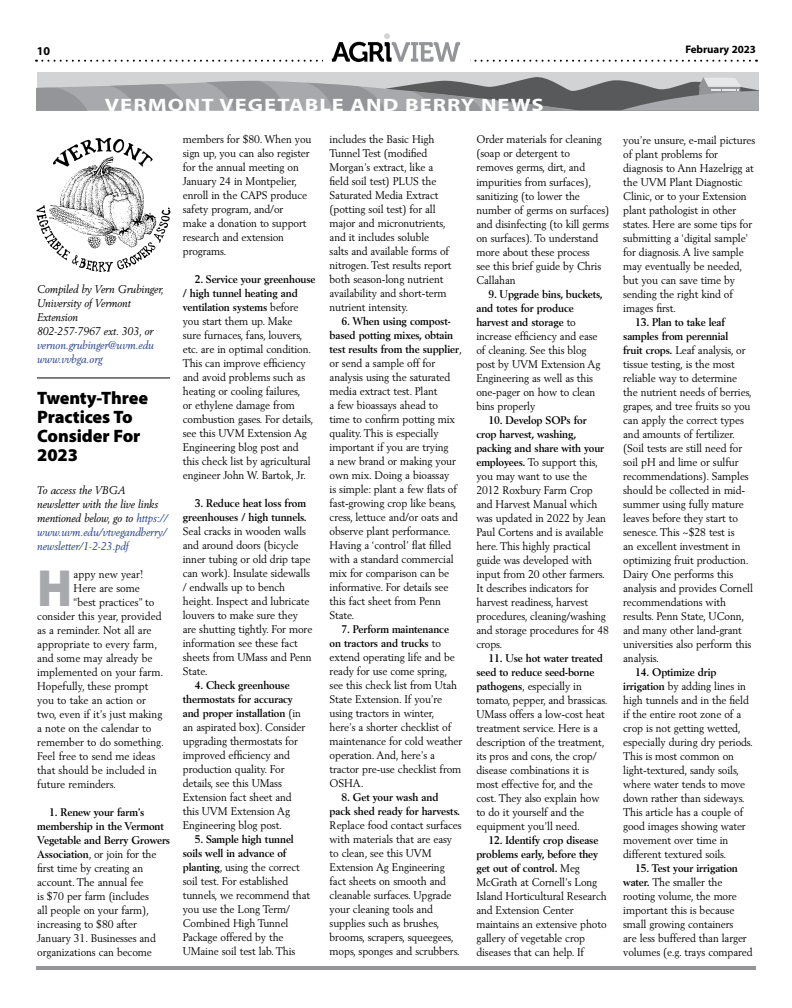
<style>
.page{position:relative;width:792px;height:1008px;background:#fff}
.page>*{position:absolute;margin:0;border:0;box-sizing:border-box;transform-origin:0 0}
.t1{font:900 52.5px "Myriad Pro";color:#a7a9ac;scale:.95 1}
.t2{font:900 18px/19px "Myriad Pro";letter-spacing:-.005em;color:#000}
.t3{font:700 18px "Myriad Pro";letter-spacing:.045em;color:#fff;scale:1.25 1}
.t4{font:700 12px "Myriad Pro";color:#000}
.t5{font:11px/14px "Berling LT Std";letter-spacing:-.01em;color:#000;scale:.95 1}
.t6{font:italic 11px/14px "Berling LT Std";letter-spacing:-.005em;color:#000;scale:.95 1}
.t7{font:700 11px/14px "Berling LT Std";letter-spacing:-.01em;color:#000;text-align:right;scale:.95 1}
.t8{font:italic 11px/14px "Berling LT Std";letter-spacing:-.005em;color:#25408f;scale:.95 1}
.t9{font:700 11px "Myriad Pro";letter-spacing:-.005em;color:#000}
.s1{color:#25408f}
.s2{font-weight:700}
</style>
<div class="page">
<hr style="left:36px;top:966px;width:720px;height:4px;background:#939598">
<svg style="left:36px;top:33px;width:714px;height:29px"></svg>
<div style="left:37px;top:72px;width:721px;height:39px;background:#d1d3d4"></div>
<svg style="left:37px;top:77px;width:721px;height:34px"></svg>
<img style="left:36px;top:137px;width:135px;height:135px">
<hr style="left:37px;top:378px;width:133px;height:1px;background:#000">
<p class="t4" style="left:37px;top:43px;width:15px">10</p>
<p class="t9" style="left:685px;top:42px;width:72px">February 2023</p>
<h2 class="t3" style="left:105px;top:93px;width:353px">VERMONT VEGETABLE AND BERRY NEWS</h2>
<p class="t6" style="left:37px;top:282px;width:135px">Compiled by Vern Grubinger,<br>University of Vermont<br>Extension<br>802-257-7967 ext. 303, or</p>
<p class="t8" style="left:37px;top:338px;width:125px">vernon.grubinger@uvm.edu www.vvbga.org</p>
<h2 class="t2" style="left:37px;top:388px;width:112px">Twenty-Three<br>Practices To<br>Consider For<br>2023</h2>
<p class="t6" style="left:37px;top:483px;width:139px">To access the VBGA newsletter with the live links mentioned below, go to <span class="s1">https:// www.uvm.edu/vtvegandberry/ newsletter/1-2-23.pdf</span></p>
<h1 class="t1" style="left:37px;top:553px;width:39px">H</h1>
<p class="t5" style="left:74px;top:567px;width:75px">appy new year!</p>
<p class="t5" style="left:74px;top:581px;width:71px">Here are some</p>
<p class="t5" style="left:74px;top:595px;width:87px">“best practices” to</p>
<p class="t5" style="left:37px;top:609px;width:132px">consider this year, provided</p>
<p class="t5" style="left:37px;top:623px;width:122px">as a reminder. Not all are</p>
<p class="t5" style="left:37px;top:637px;width:128px">appropriate to every farm,</p>
<p class="t5" style="left:37px;top:651px;width:123px">and some may already be</p>
<p class="t5" style="left:37px;top:665px;width:132px">implemented on your farm.</p>
<p class="t5" style="left:37px;top:679px;width:119px">Hopefully, these prompt</p>
<p class="t5" style="left:37px;top:693px;width:116px">you to take an action or</p>
<p class="t5" style="left:37px;top:707px;width:133px">two, even if it’s just making</p>
<p class="t5" style="left:37px;top:721px;width:122px">a note on the calendar to</p>
<p class="t5" style="left:37px;top:735px;width:133px">remember to do something.</p>
<p class="t5" style="left:37px;top:749px;width:126px">Feel free to send me ideas</p>
<p class="t5" style="left:37px;top:763px;width:128px">that should be included in</p>
<p class="t5" style="left:37px;top:777px;width:83px">future reminders.</p>
<p class="t5" style="left:37px;top:805px;width:142px;text-indent:12px"><span class="s2">1. Renew your farm’s membership in the Vermont<br>Vegetable and Berry Growers<br>Association</span>, or join for the first time by creating an account. The annual fee<br>is $70 per farm (includes<br>all people on your farm), increasing to $80 after<br>January 31. Businesses and organizations can become</p>
<p class="t5" style="left:183px;top:132px;width:137px">members for $80. When you sign up, you can also register for the annual meeting on<br>January 24 in Montpelier, enroll in the CAPS produce safety program, and/or<br>make a donation to support research and extension programs.</p>
<p class="t5" style="left:183px;top:272px;width:141px;text-indent:12px"><span class="s2">2. Service your greenhouse / high tunnel heating and ventilation systems</span> before you start them up. Make<br>sure furnaces, fans, louvers, etc. are in optimal condition.<br>This can improve efficiency and avoid problems such as heating or cooling failures,<br>or ethylene damage from combustion gases. For details, see this UVM Extension Ag<br>Engineering blog post and this check list by agricultural engineer John W. Bartok, Jr.</p>
<p class="t7" style="left:183px;top:496px;width:132px">3. Reduce heat loss from greenhouses / high tunnels.</p>
<p class="t5" style="left:183px;top:524px;width:138px">Seal cracks in wooden walls and around doors (bicycle inner tubing or old drip tape can work). Insulate sidewalls / endwalls up to bench height. Inspect and lubricate louvers to make sure they are shutting tightly. For more information see these fact sheets from UMass and Penn<br>State.</p>
<p class="t5" style="left:183px;top:678px;width:130px;text-indent:12px"><span class="s2">4. Check greenhouse thermostats for accuracy and proper installation</span> (in an aspirated box). Consider upgrading thermostats for improved efficiency and production quality. For details, see this UMass<br>Extension fact sheet and this UVM Extension Ag<br>Engineering blog post.</p>
<p class="t5" style="left:183px;top:832px;width:136px;text-indent:12px"><span class="s2">5. Sample high tunnel soils well in advance of planting</span>, using the correct soil test. For established tunnels, we recommend that you use the Long Term/<br>Combined High Tunnel<br>Package offered by the<br>UMaine soil test lab. This</p>
<p class="t5" style="left:330px;top:132px;width:130px">includes the Basic High<br>Tunnel Test (modified<br>Morgan’s extract, like a field soil test) PLUS the<br>Saturated Media Extract (potting soil test) for all major and micronutrients, and it includes soluble<br>salts and available forms of nitrogen. Test results report both season-long nutrient availability and short-term nutrient intensity.</p>
<p class="t5" style="left:330px;top:314px;width:141px;text-indent:12px"><span class="s2">6. When using compost&shy;based potting mixes, obtain test results from the supplier</span>, or send a sample off for analysis using the saturated media extract test. Plant<br>a few bioassays ahead to<br>time to confirm potting mix quality. This is especially important if you are trying<br>a new brand or making your own mix. Doing a bioassay<br>is simple: plant a few flats of fast-growing crop like beans, cress, lettuce and/or oats and observe plant performance.<br>Having a ‘control’ flat filled with a standard commercial mix for comparison can be informative. For details see this fact sheet from Penn<br>State.</p>
<p class="t5" style="left:330px;top:622px;width:141px;text-indent:12px"><span class="s2">7. Perform maintenance on tractors and trucks</span> to extend operating life and be ready for use come spring, see this check list from Utah<br>State Extension. If you’re using tractors in winter, here’s a shorter checklist of maintenance for cold weather operation. And, here’s a tractor pre-use checklist from<br>OSHA.</p>
<p class="t7" style="left:330px;top:791px;width:139px;text-align:left;text-indent:12px">8. Get your wash and pack shed ready for harvests.</p>
<p class="t5" style="left:330px;top:818px;width:140px">Replace food contact surfaces with materials that are easy to clean, see this UVM<br>Extension Ag Engineering fact sheets on smooth and cleanable surfaces. Upgrade your cleaning tools and supplies such as brushes, brooms, scrapers, squeegees, mops, sponges and scrubbers.</p>
<p class="t5" style="left:476px;top:132px;width:141px">Order materials for cleaning (soap or detergent to removes germs, dirt, and impurities from surfaces), sanitizing (to lower the number of germs on surfaces) and disinfecting (to kill germs on surfaces). To understand more about these process<br>see this brief guide by Chris<br>Callahan</p>
<p class="t5" style="left:476px;top:287px;width:135px;text-indent:12px"><span class="s2">9. Upgrade bins, buckets, and totes for produce harvest and storage</span> to increase efficiency and ease of cleaning. See this blog post by UVM Extension Ag<br>Engineering as well as this one-pager on how to clean bins properly</p>
<p class="t5" style="left:476px;top:413px;width:141px;text-indent:12px"><span class="s2">10. Develop SOPs for crop harvest, washing, packing and share with your employees.</span> To support this, you may want to use the<br>2012 Roxbury Farm Crop and Harvest Manual which was updated in 2022 by Jean<br>Paul Cortens and is available here. This highly practical guide was developed with input from 20 other farmers.<br>It describes indicators for harvest readiness, harvest procedures, cleaning/washing and storage procedures for 48 crops.</p>
<p class="t5" style="left:476px;top:651px;width:138px;text-indent:12px"><span class="s2">11. Use hot water treated seed to reduce seed-borne pathogens</span>, especially in tomato, pepper, and brassicas.<br>UMass offers a low-cost heat treatment service. Here is a description of the treatment, its pros and cons, the crop/ disease combinations it is most effective for, and the cost. They also explain how to do it yourself and the equipment you’ll need.</p>
<p class="t5" style="left:476px;top:833px;width:139px;text-indent:12px"><span class="s2">12. Identify crop disease problems early, before they get out of control.</span> Meg<br>McGrath at Cornell’s Long<br>Island Horticultural Research and Extension Center maintains an extensive photo gallery of vegetable crop diseases that can help. If</p>
<p class="t5" style="left:623px;top:133px;width:141px">you’re unsure, e-mail pictures of plant problems for diagnosis to Ann Hazelrigg at the UVM Plant Diagnostic<br>Clinic, or to your Extension plant pathologist in other states. Here are some tips for submitting a ‘digital sample’ for diagnosis. A live sample may eventually be needed, but you can save time by sending the right kind of images first.</p>
<p class="t5" style="left:623px;top:315px;width:138px;text-indent:12px"><span class="s2">13. Plan to take leaf samples from perennial<br>fruit crops.</span> Leaf analysis, or tissue testing, is the most reliable way to determine the nutrient needs of berries, grapes, and tree fruits so you can apply the correct types and amounts of fertilizer. (Soil tests are still need for soil pH and lime or sulfur recommendations). Samples should be collected in mid&shy;summer using fully mature leaves before they start to senesce. This ~$28 test is<br>an excellent investment in optimizing fruit production.<br>Dairy One performs this analysis and provides Cornell recommendations with results. Penn State, UConn, and many other land-grant universities also perform this analysis.</p>
<p class="t5" style="left:623px;top:665px;width:136px;text-indent:12px"><span class="s2">14. Optimize drip irrigation</span> by adding lines in high tunnels and in the field if the entire root zone of a crop is not getting wetted, especially during dry periods.<br>This is most common on light-textured, sandy soils, where water tends to move down rather than sideways.<br>This article has a couple of good images showing water movement over time in different textured soils.</p>
<p class="t5" style="left:623px;top:861px;width:138px;text-indent:12px"><span class="s2">15. Test your irrigation water.</span> The smaller the rooting volume, the more important this is because small growing containers<br>are less buffered than larger volumes (e. g. trays compared</p>
</div>
